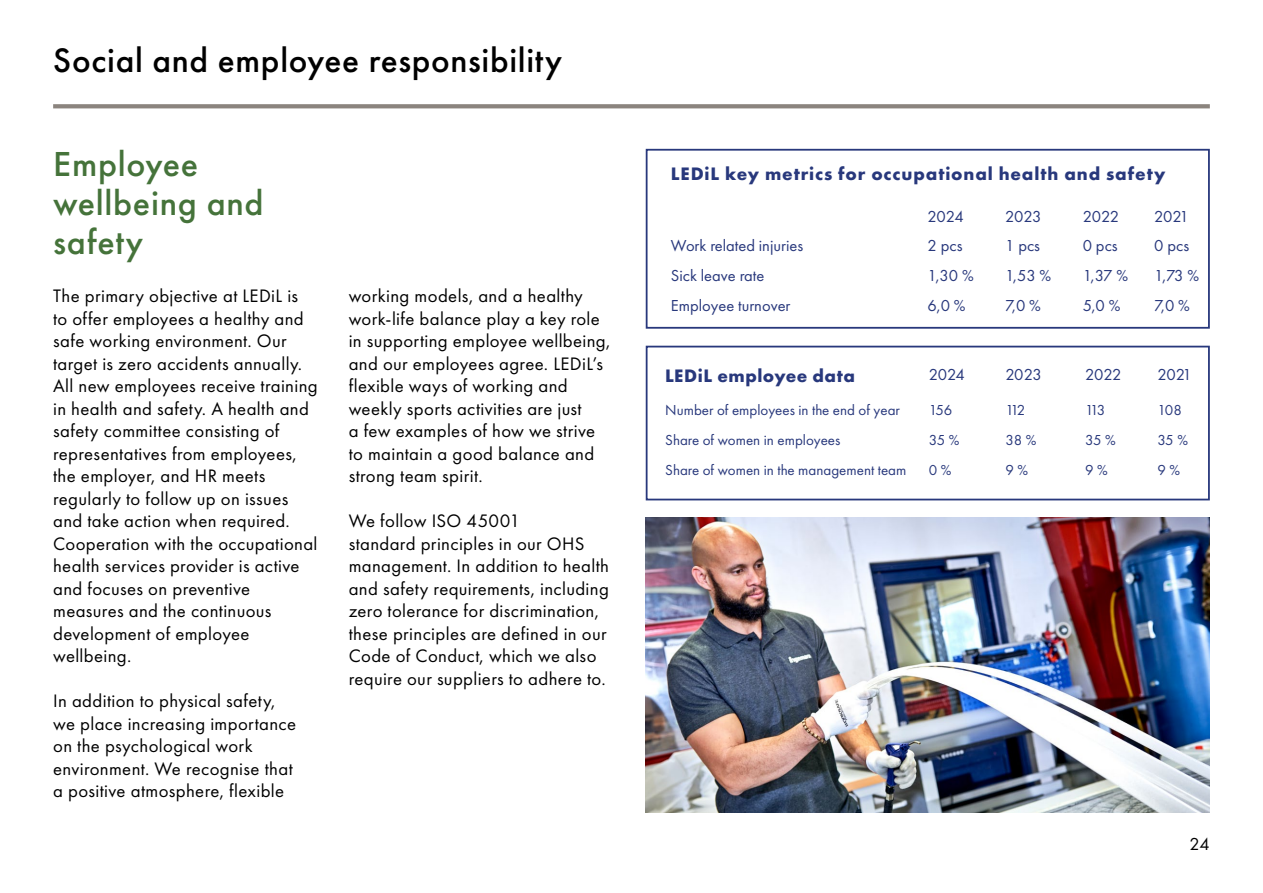
<style>
.page{position:relative;width:1263px;height:893px;background:#fff}
.page>*{position:absolute;margin:0;border:0;box-sizing:border-box;transform-origin:0 0}
.t1{font:500 36px/39px "Futura PT";letter-spacing:.02em;color:#45733a}
.t2{font:500 35.25px "Futura PT";letter-spacing:.02em;color:#000}
.t3{font:18.75px/22.5px "Futura PT";letter-spacing:.02em;color:#000}
.t4{font:700 18.75px "Futura PT";letter-spacing:.045em;color:#28387c}
.t5{font:700 18.75px "Futura PT";letter-spacing:.025em;color:#28387c}
.t6{font:18px "Futura PT";color:#000}
.t7{font:16.5px "Futura PT";color:#28387c}
.t8{font:15px "Futura PT";color:#28387c}
</style>
<div class="page">
<img style="left:646px;top:517px;width:564px;height:295px">
<svg style="left:53px;top:104px;width:1157px;height:4px;background:#908983"></svg>
<div style="left:646px;top:149px;width:564px;height:180px;border:2px solid #28387c"></div>
<div style="left:646px;top:346px;width:564px;height:154px;border:2px solid #28387c"></div>
<h2 class="t2" style="left:53px;top:39px;width:511px">Social and employee responsibility</h2>
<h1 class="t1" style="left:53px;top:145px;width:212px">Employee wellbeing and safety</h1>
<p class="t3" style="left:53px;top:285px;width:266px">The primary objective at LEDiL is<br>to offer employees a healthy and safe working environment. Our target is zero accidents annually.<br>All new employees receive training in health and safety. A health and safety committee consisting of representatives from employees, the employer, and HR meets regularly to follow up on issues and take action when required.<br>Cooperation with the occupational health services provider is active and focuses on preventive measures and the continuous development of employee wellbeing.</p>
<p class="t3" style="left:53px;top:690px;width:244px">In addition to physical safety, we place increasing importance on the psychological work environment. We recognise that a positive atmosphere, flexible</p>
<p class="t3" style="left:349px;top:285px;width:263px">working models, and a healthy work-life balance play a key role in supporting employee wellbeing, and our employees agree. LEDiL’s flexible ways of working and weekly sports activities are just<br>a few examples of how we strive to maintain a good balance and strong team spirit.</p>
<p class="t3" style="left:349px;top:510px;width:262px">We follow ISO 45001<br>standard principles in our OHS management. In addition to health and safety requirements, including zero tolerance for discrimination, these principles are defined in our<br>Code of Conduct, which we also require our suppliers to adhere to.</p>
<p class="t4" style="left:671px;top:161px;width:496px">LEDiL key metrics for occupational health and safety</p>
<p class="t7" style="left:927px;top:206px;width:38px">2024</p>
<p class="t7" style="left:1005px;top:206px;width:38px">2023</p>
<p class="t7" style="left:1083px;top:206px;width:38px">2022</p>
<p class="t7" style="left:1154px;top:206px;width:36px">2021</p>
<p class="t7" style="left:671px;top:236px;width:134px">Work related injuries</p>
<p class="t7" style="left:927px;top:236px;width:36px">2 pcs</p>
<p class="t7" style="left:1005px;top:236px;width:36px">1 pcs</p>
<p class="t7" style="left:1083px;top:236px;width:36px">0 pcs</p>
<p class="t7" style="left:1154px;top:236px;width:36px">0 pcs</p>
<p class="t7" style="left:671px;top:266px;width:95px">Sick leave rate</p>
<p class="t7" style="left:927px;top:266px;width:48px">1,30 %</p>
<p class="t7" style="left:1005px;top:266px;width:48px">1,53 %</p>
<p class="t7" style="left:1083px;top:266px;width:47px">1,37 %</p>
<p class="t7" style="left:1154px;top:266px;width:46px">1,73 %</p>
<p class="t7" style="left:671px;top:296px;width:121px">Employee turnover</p>
<p class="t7" style="left:927px;top:296px;width:40px">6,0 %</p>
<p class="t7" style="left:1005px;top:296px;width:37px">7,0 %</p>
<p class="t7" style="left:1083px;top:296px;width:39px">5,0 %</p>
<p class="t7" style="left:1154px;top:296px;width:37px">7,0 %</p>
<p class="t5" style="left:665px;top:363px;width:191px">LEDiL employee data</p>
<p class="t7" style="left:929px;top:365px;width:38px">2024</p>
<p class="t7" style="left:1005px;top:365px;width:38px">2023</p>
<p class="t7" style="left:1085px;top:365px;width:38px">2022</p>
<p class="t7" style="left:1157px;top:365px;width:36px">2021</p>
<p class="t8" style="left:665px;top:401px;width:236px">Number of employees in the end of year</p>
<p class="t8" style="left:929px;top:401px;width:25px">156</p>
<p class="t8" style="left:1005px;top:401px;width:21px">112</p>
<p class="t8" style="left:1085px;top:401px;width:22px">113</p>
<p class="t8" style="left:1157px;top:401px;width:26px">108</p>
<p class="t8" style="left:665px;top:431px;width:177px">Share of women in employees</p>
<p class="t8" style="left:929px;top:431px;width:32px">35 %</p>
<p class="t8" style="left:1005px;top:431px;width:33px">38 %</p>
<p class="t8" style="left:1085px;top:431px;width:32px">35 %</p>
<p class="t8" style="left:1157px;top:431px;width:32px">35 %</p>
<p class="t8" style="left:665px;top:461px;width:243px">Share of women in the management team</p>
<p class="t8" style="left:929px;top:461px;width:24px">0 %</p>
<p class="t8" style="left:1005px;top:461px;width:24px">9 %</p>
<p class="t8" style="left:1085px;top:461px;width:24px">9 %</p>
<p class="t8" style="left:1157px;top:461px;width:24px">9 %</p>
<p class="t6" style="left:1189px;top:834px;width:22px">24</p>
</div>
